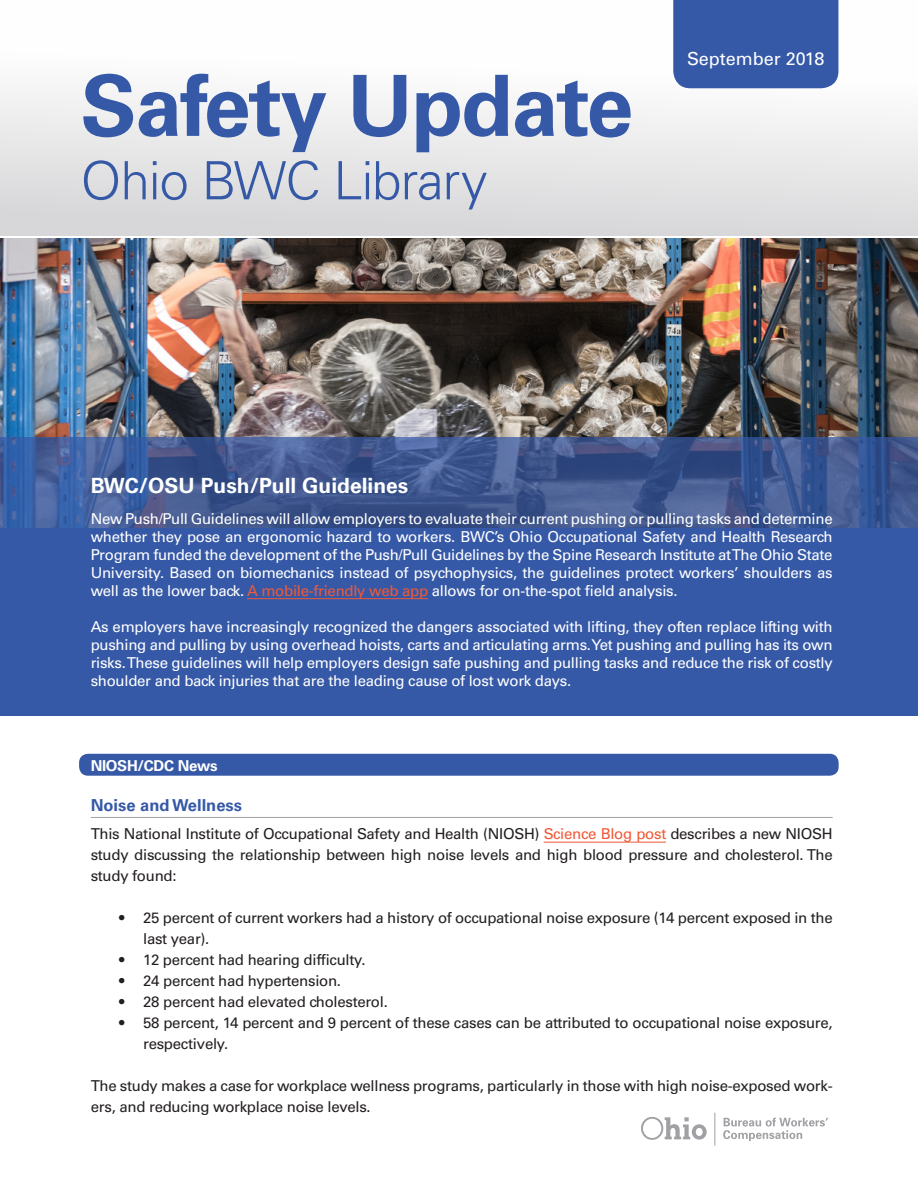
<style>
.page{position:relative;width:918px;height:1188px;background:#fff}
.page>*{position:absolute;margin:0;border:0;box-sizing:border-box;transform-origin:0 0}
.t1{font:700 84.6px "Univers LT Std";letter-spacing:-.02em;color:#3659a7}
.t2{font:300 52.8px "Univers LT Std";letter-spacing:-.02em;color:#3659a7}
.Body{font:700 21px "Univers LT Std";color:#fff}
.BULLIT{font:18px "Univers LT Std";color:#fff}
.head_rule{font:700 16.5px "Univers LT Std";color:#3659a7}
.Body-2{font:15px/18px "Univers LT Std";letter-spacing:-.02em;color:#fff;text-align:justify}
.Body-3{font:15px/21px "Univers LT Std";letter-spacing:-.02em;color:#231f20}
.Body-4{font:700 15px "Univers LT Std";letter-spacing:-.02em;color:#fff}
.s1{color:#f05836}
</style>
<div class="page">
<img style="left:0;top:238px;width:918px;height:199px">
<svg style="left:641px;top:1117px;width:66px;height:23px"></svg>
<svg style="left:723px;top:1118px;width:105px;height:23px"></svg>
<hr style="left:714px;top:1113px;width:1px;height:33px;background:#a1a1a5">
<div style="left:1px;top:0;width:917px;height:235px;background:linear-gradient(to bottom,#fff,#d9d9db)"></div>
<div style="left:672px;top:0;width:168px;height:90px;background:#3659a7"></div>
<svg style="left:0;top:437px;width:918px;height:279px;fill:#3659a7"></svg>
<div style="left:79px;top:754px;width:760px;height:22px;background:#3659a7;border-radius:9px"></div>
<hr style="left:91px;top:817px;width:742px;height:1px;background:#a1a1a5">
<hr style="left:544px;top:842px;width:122px;height:1px;background:#f05836">
<hr style="left:247px;top:598px;width:181px;height:1px;background:#f05836">
<h1 class="t1" style="left:80px;top:57px;width:554px">Safety Update</h1>
<h2 class="t2" style="left:80px;top:149px;width:409px">Ohio BWC Library</h2>
<p class="BULLIT" style="left:687px;top:48px;width:139px">September 2018</p>
<p class="Body" style="left:91px;top:474px;width:319px">BWC/OSU Push/Pull Guidelines</p>
<p class="Body-2" style="left:91px;top:509px;width:743px">New Push/Pull Guidelines will allow employers to evaluate their current pushing or pulling tasks and determine whether they pose an ergonomic hazard to workers. BWC’s Ohio Occupational Safety and Health Research Program funded the development of the Push/Pull Guidelines by the Spine Research Institute at The Ohio State University. Based on biomechanics instead of psychophysics, the guidelines protect workers’ shoulders as well as the lower back. <span class="s1">A mobile-friendly web app</span> allows for on-the-spot field analysis.</p>
<p class="Body-2" style="left:91px;top:617px;width:744px">As employers have increasingly recognized the dangers associated with lifting, they often replace lifting with pushing and pulling by using overhead hoists, carts and articulating arms. Yet pushing and pulling has its own risks. These guidelines will help employers design safe pushing and pulling tasks and reduce the risk of costly shoulder and back injuries that are the leading cause of lost work days.</p>
<p class="Body-4" style="left:91px;top:757px;width:128px">NIOSH/CDC News</p>
<p class="head_rule" style="left:91px;top:796px;width:153px">Noise and Wellness</p>
<p class="Body-3" style="left:91px;top:823px;width:744px;text-align:justify">This National Institute of Occupational Safety and Health (NIOSH) <span class="s1">Science Blog post</span> describes a new NIOSH study discussing the relationship between high noise levels and high blood pressure and cholesterol. The study found:</p>
<p class="Body-3" style="left:143px;top:907px;width:691px;text-indent:-24px">• 25 percent of current workers had a history of occupational noise exposure (14 percent exposed in the last year).</p>
<p class="Body-3" style="left:119px;top:949px;width:248px">• 12 percent had hearing difficulty.</p>
<p class="Body-3" style="left:119px;top:970px;width:223px">• 24 percent had hypertension.</p>
<p class="Body-3" style="left:119px;top:991px;width:270px">• 28 percent had elevated cholesterol.</p>
<p class="Body-3" style="left:143px;top:1012px;width:691px;text-indent:-24px">• 58 percent, 14 percent and 9 percent of these cases can be attributed to occupational noise exposure, respectively.</p>
<p class="Body-3" style="left:91px;top:1075px;width:743px">The study makes a case for workplace wellness programs, particularly in those with high noise-exposed work&shy;ers, and reducing workplace noise levels.</p>
</div>
